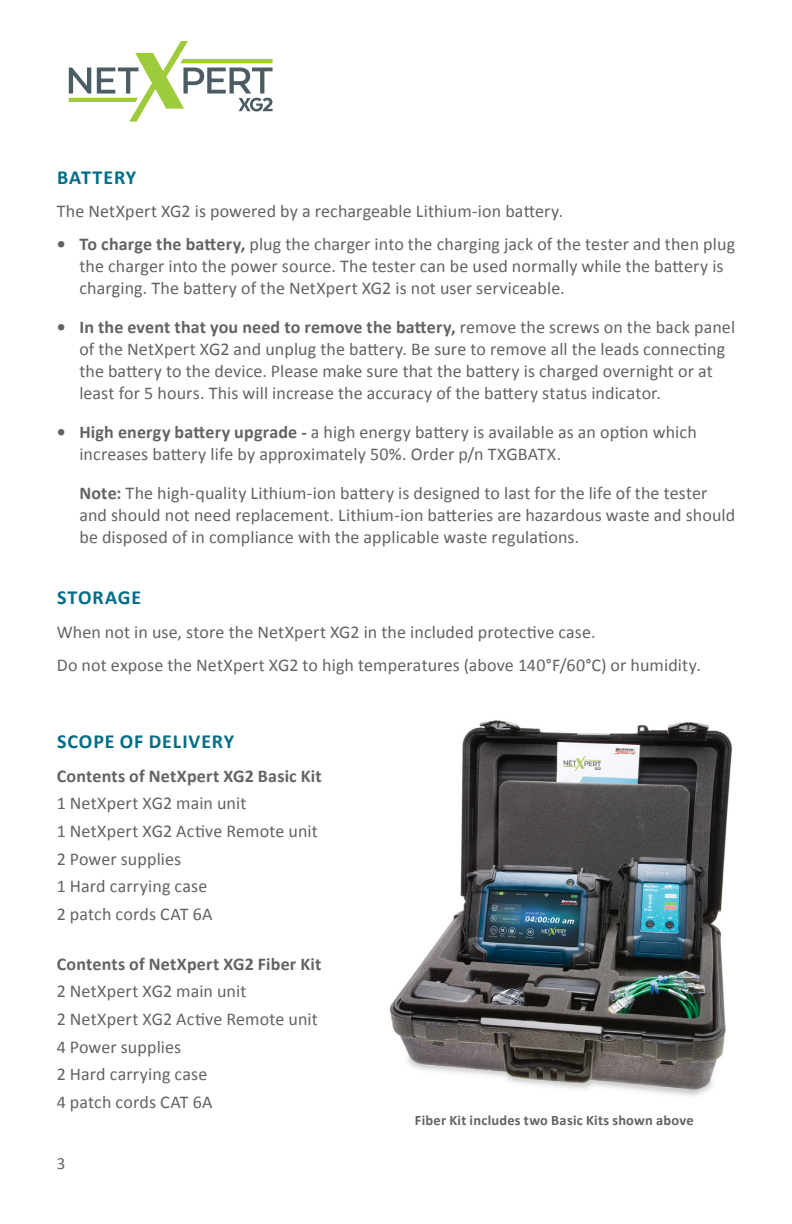
<style>
.page{position:relative;width:792px;height:1224px;background:#fff}
.page>*{position:absolute;margin:0;border:0;box-sizing:border-box;transform-origin:0 0}
.Heading_2{font:700 20px "Calibri";letter-spacing:.045em;color:#006d87}
.Bullet{font:18px/22px "Calibri";letter-spacing:.005em;color:#636366}
.Paragraph_Style_9_pt{font:18px "Calibri";letter-spacing:.005em;color:#636366}
.Bullet-2{font:700 18px "Calibri";letter-spacing:.01em;color:#636366}
.t1{font:17px "Calibri";color:#636366}
.Bullet-3{font:700 14.4px "Calibri";letter-spacing:.015em;color:#636366}
.s1{font-weight:700}
</style>
<div class="page">
<img style="left:389px;top:720px;width:343px;height:376px">
<svg style="left:69px;top:41px;width:204px;height:81px"></svg>
<p class="Heading_2" style="left:57px;top:163px;width:81px">BATTERY</p>
<p class="Paragraph_Style_9_pt" style="left:57px;top:199px;width:508px">The NetXpert XG2 is powered by a rechargeable Lithium-ion battery.</p>
<p class="Bullet" style="left:79px;top:233px;width:657px;text-indent:-23px"><span class="s1">• To charge the battery,</span> plug the charger into the charging jack of the tester and then plug the charger into the power source. The tester can be used normally while the battery is charging. The battery of the NetXpert XG2 is not user serviceable.</p>
<p class="Bullet" style="left:79px;top:316px;width:657px;text-indent:-23px"><span class="s1">• In the event that you need to remove the battery,</span> remove the screws on the back panel of the NetXpert XG2 and unplug the battery. Be sure to remove all the leads connecting the battery to the device. Please make sure that the battery is charged overnight or at least for 5 hours. This will increase the accuracy of the battery status indicator.</p>
<p class="Bullet" style="left:79px;top:421px;width:619px;text-indent:-23px"><span class="s1">• High energy battery upgrade -</span> a high energy battery is available as an option which increases battery life by approximately 50%. Order p/n TXGBATX.</p>
<p class="Bullet" style="left:79px;top:482px;width:657px"><span class="s1">Note:</span> The high-quality Lithium-ion battery is designed to last for the life of the tester and should not need replacement. Lithium-ion batteries are hazardous waste and should be disposed of in compliance with the applicable waste regulations.</p>
<p class="Heading_2" style="left:57px;top:584px;width:86px">STORAGE</p>
<p class="Paragraph_Style_9_pt" style="left:57px;top:619px;width:540px">When not in use, store the NetXpert XG2 in the included protective case.</p>
<p class="Paragraph_Style_9_pt" style="left:57px;top:653px;width:646px">Do not expose the NetXpert XG2 to high temperatures (above 140°F/60°C) or humidity.</p>
<p class="Heading_2" style="left:57px;top:728px;width:179px">SCOPE OF DELIVERY</p>
<p class="Bullet-2" style="left:57px;top:763px;width:267px">Contents of NetXpert XG2 Basic Kit</p>
<p class="Bullet" style="left:57px;top:792px;width:191px">1 NetXpert XG2 main unit</p>
<p class="Bullet" style="left:57px;top:820px;width:263px">1 NetXpert XG2 Active Remote unit</p>
<p class="Bullet" style="left:57px;top:847px;width:126px">2 Power supplies</p>
<p class="Bullet" style="left:57px;top:875px;width:152px">1 Hard carrying case</p>
<p class="Bullet" style="left:57px;top:903px;width:157px">2 patch cords CAT 6A</p>
<p class="Bullet-2" style="left:57px;top:951px;width:266px">Contents of NetXpert XG2 Fiber Kit</p>
<p class="Bullet" style="left:57px;top:980px;width:191px">2 NetXpert XG2 main unit</p>
<p class="Bullet" style="left:57px;top:1008px;width:263px">2 NetXpert XG2 Active Remote unit</p>
<p class="Bullet" style="left:57px;top:1035px;width:126px">4 Power supplies</p>
<p class="Bullet" style="left:57px;top:1063px;width:152px">2 Hard carrying case</p>
<p class="Bullet" style="left:57px;top:1091px;width:157px">4 patch cords CAT 6A</p>
<p class="t1" style="left:57px;top:1151px;width:10px">3</p>
<p class="Bullet-3" style="left:415px;top:1110px;width:280px">Fiber Kit includes two Basic Kits shown above</p>
</div>
